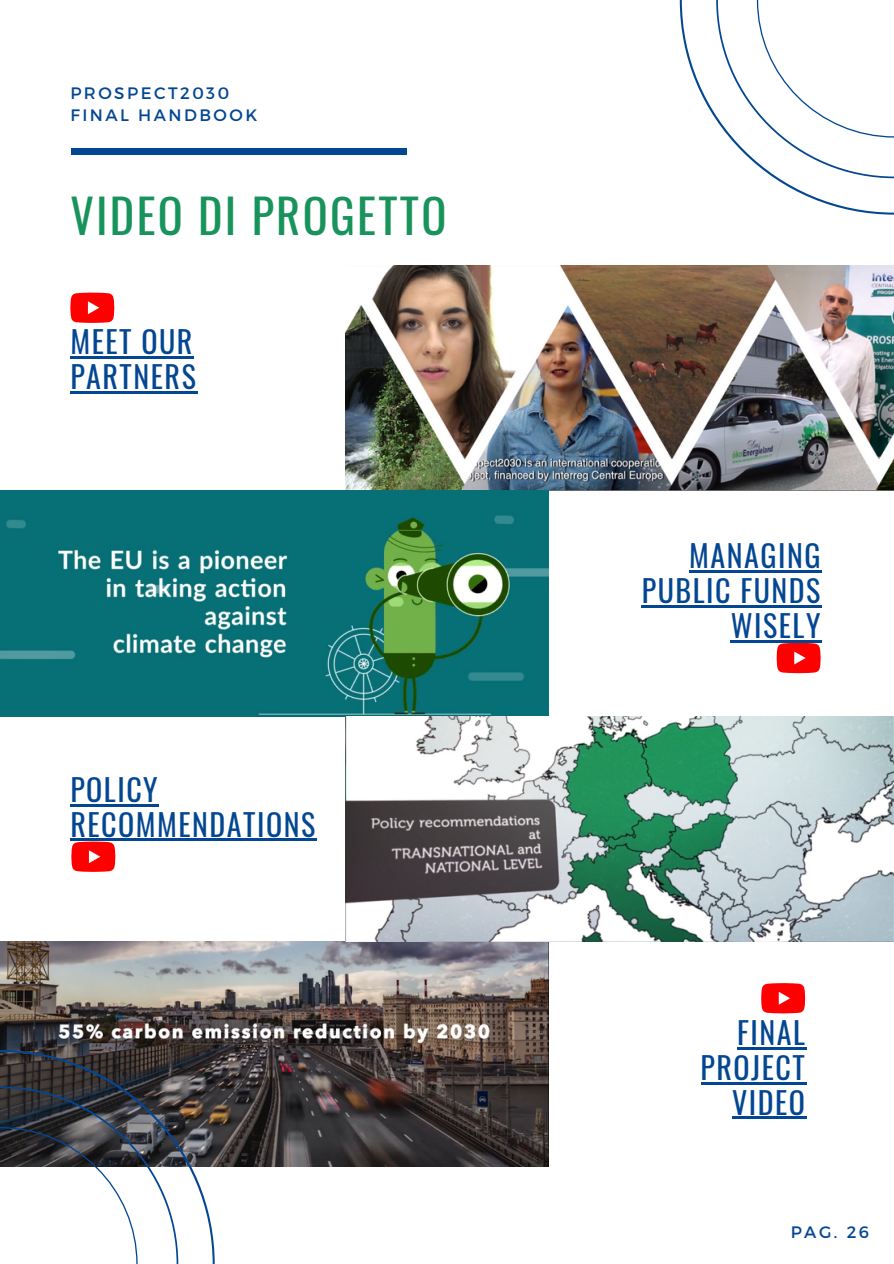
<style>
.page{position:relative;width:894px;height:1264px;background:#fff}
.page>*{position:absolute;margin:0;border:0;box-sizing:border-box;transform-origin:0 0}
.t1{font:46.35px "Oswald";letter-spacing:.05em;color:#17935b}
.t2{font:30px/35px "Oswald";letter-spacing:.05em;color:#034692}
.t3{font:16.5px/22.5px "Montserrat";letter-spacing:.15em;color:#034692}
</style>
<div class="page">
<img style="left:0;top:941px;width:548px;height:225px">
<svg style="left:0;top:1049px;width:215px;height:214px"></svg>
<div style="left:71px;top:149px;width:336px;height:5px;background:#034692"></div>
<svg style="left:679px;top:0;width:214px;height:215px"></svg>
<img style="left:346px;top:265px;width:547px;height:226px">
<img style="left:0;top:491px;width:548px;height:225px">
<img style="left:346px;top:716px;width:547px;height:225px">
<svg style="left:70px;top:292px;width:44px;height:31px"></svg>
<hr style="left:70px;top:804px;width:89px;height:2px;background:#034692">
<hr style="left:70px;top:838px;width:247px;height:3px;background:#034692">
<hr style="left:737px;top:1046px;width:69px;height:3px;background:#034692">
<hr style="left:700px;top:1081px;width:106px;height:3px;background:#034692">
<hr style="left:731px;top:1116px;width:75px;height:3px;background:#034692">
<svg style="left:776px;top:643px;width:44px;height:30px"></svg>
<svg style="left:71px;top:841px;width:44px;height:30px"></svg>
<svg style="left:761px;top:983px;width:43px;height:30px"></svg>
<hr style="left:70px;top:356px;width:124px;height:3px;background:#034692">
<hr style="left:70px;top:391px;width:127px;height:2px;background:#034692">
<hr style="left:689px;top:570px;width:132px;height:2px;background:#034692">
<hr style="left:641px;top:605px;width:180px;height:2px;background:#034692">
<hr style="left:730px;top:640px;width:91px;height:2px;background:#034692">
<p class="t3" style="left:70px;top:81px;width:188px">PROSPECT2030<br>FINAL HANDBOOK</p>
<h1 class="t1" style="left:70px;top:179px;width:377px">VIDEO DI PROGETTO</h1>
<p class="t2" style="left:70px;top:323px;width:127px">MEET OUR<br>PARTNERS</p>
<p class="t2" style="left:70px;top:770px;width:246px">POLICY<br>RECOMMENDATIONS</p>
<p class="t2" style="left:641px;top:537px;width:180px;text-align:right">MANAGING<br>PUBLIC FUNDS<br>WISELY</p>
<p class="t2" style="left:700px;top:1013px;width:106px;text-align:right">FINAL<br>PROJECT<br>VIDEO</p>
<p class="t3" style="left:790px;top:1220px;width:80px">PAG. 26</p>
</div>
